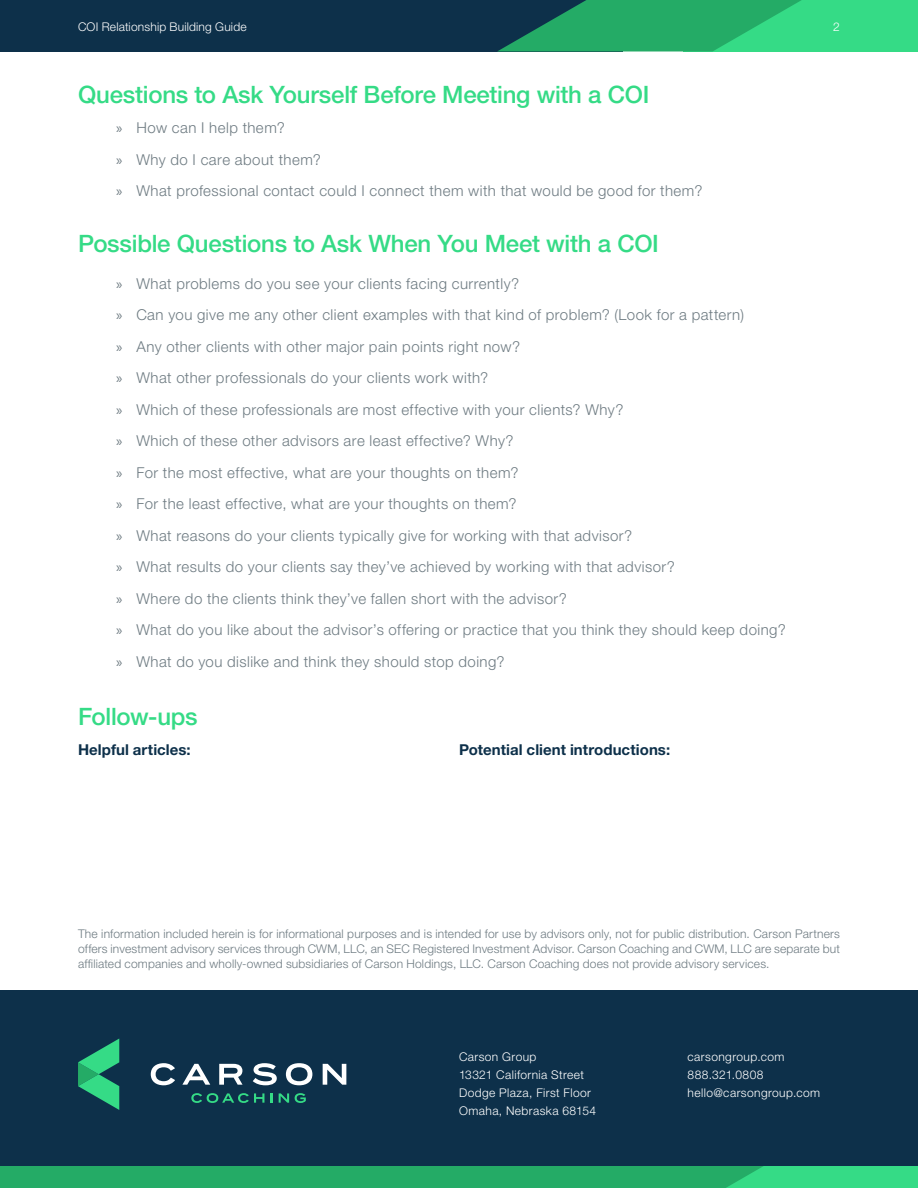
<style>
.page{position:relative;width:918px;height:1188px;background:#fff}
.page>*{position:absolute;margin:0;border:0;box-sizing:border-box;transform-origin:0 0}
.t1{font:500 24px "Helvetica Neue LT Pro";letter-spacing:-.01em;color:#35db86}
.t2{font:300 15px/31.5px "Helvetica Neue LT Pro";letter-spacing:.03em;color:#6e7b82}
.t3{font:700 15px "Helvetica Neue LT Pro";letter-spacing:.005em;color:#0d304a}
.t4{font:300 12px/15px "Helvetica Neue LT Pro";letter-spacing:.015em;color:#6e7b82;text-align:justify}
.t5{font:300 12px/18px "Helvetica Neue LT Pro";letter-spacing:.035em;color:#fff}
.t6{font:300 12px "Helvetica Neue LT Pro";letter-spacing:.015em;color:#fff}
.s1{font-family:"Myriad Pro";font-weight:400}
</style>
<div class="page">
<div style="left:0;top:990px;width:918px;height:198px;background:#0d304a"></div>
<div style="left:0;top:1166px;width:918px;height:22px;background:#24ab66"></div>
<svg style="left:726px;top:1166px;width:192px;height:22px;background:#33d682"></svg>
<svg style="left:78px;top:1039px;width:41px;height:71px"></svg>
<svg style="left:253px;top:1063px;width:24px;height:22px"></svg>
<svg style="left:286px;top:1063px;width:26px;height:22px"></svg>
<svg style="left:323px;top:1064px;width:23px;height:21px"></svg>
<svg style="left:182px;top:1064px;width:28px;height:21px"></svg>
<svg style="left:219px;top:1064px;width:24px;height:21px"></svg>
<svg style="left:151px;top:1063px;width:24px;height:22px"></svg>
<svg style="left:191px;top:1093px;width:73px;height:10px"></svg>
<svg style="left:271px;top:1093px;width:2px;height:10px"></svg>
<svg style="left:279px;top:1093px;width:10px;height:10px"></svg>
<svg style="left:295px;top:1093px;width:11px;height:10px"></svg>
<div style="left:0;top:0;width:622px;height:51px;background:#0d304a"></div>
<div style="left:684px;top:0;width:234px;height:51px;background:#35db86"></div>
<svg style="left:498px;top:0;width:304px;height:51px"></svg>
<p class="t6" style="left:78px;top:19px;width:170px">COI Relationship Building Guide</p>
<p class="t5" style="left:833px;top:17px;width:8px">2</p>
<h1 class="t1" style="left:78px;top:80px;width:573px">Questions to Ask Yourself Before Meeting with a COI</h1>
<p class="t2" style="left:116px;top:112px;width:588px"><span class="s1">»</span> How can I help them?<br><span class="s1">»</span> Why do I care about them?<br><span class="s1">»</span> What professional contact could I connect them with that would be good for them?</p>
<h1 class="t1" style="left:78px;top:229px;width:582px">Possible Questions to Ask When You Meet with a COI</h1>
<p class="t2" style="left:116px;top:268px;width:671px"><span class="s1">»</span> What problems do you see your clients facing currently?<br><span class="s1">»</span> Can you give me any other client examples with that kind of problem? (Look for a pattern)<br><span class="s1">»</span> Any other clients with other major pain points right now?<br><span class="s1">»</span> What other professionals do your clients work with?<br><span class="s1">»</span> Which of these professionals are most effective with your clients? Why?<br><span class="s1">»</span> Which of these other advisors are least effective? Why?<br><span class="s1">»</span> For the most effective, what are your thoughts on them?<br><span class="s1">»</span> For the least effective, what are your thoughts on them?<br><span class="s1">»</span> What reasons do your clients typically give for working with that advisor?<br><span class="s1">»</span> What results do your clients say they’ve achieved by working with that advisor?<br><span class="s1">»</span> Where do the clients think they’ve fallen short with the advisor?<br><span class="s1">»</span> What do you like about the advisor’s offering or practice that you think they should keep doing? <span class="s1">»</span> What do you dislike and think they should stop doing?</p>
<h1 class="t1" style="left:78px;top:702px;width:121px">Follow-ups</h1>
<p class="t3" style="left:78px;top:740px;width:114px">Helpful articles:</p>
<p class="t3" style="left:459px;top:740px;width:213px">Potential client introductions:</p>
<p class="t4" style="left:78px;top:926px;width:763px">The information included herein is for informational purposes and is intended for use by advisors only, not for public distribution. Carson Partners offers investment advisory services through CWM, LLC, an SEC Registered Investment Advisor. Carson Coaching and CWM, LLC are separate but affiliated companies and wholly-owned subsidiaries of Carson Holdings, LLC. Carson Coaching does not provide advisory services.</p>
<p class="t5" style="left:459px;top:1047px;width:139px">Carson Group<br>13321 California Street<br>Dodge Plaza, First Floor<br>Omaha, Nebraska 68154</p>
<p class="t5" style="left:688px;top:1047px;width:134px">carsongroup.com<br>888.321.0808 hello@carsongroup.com</p>
</div>
